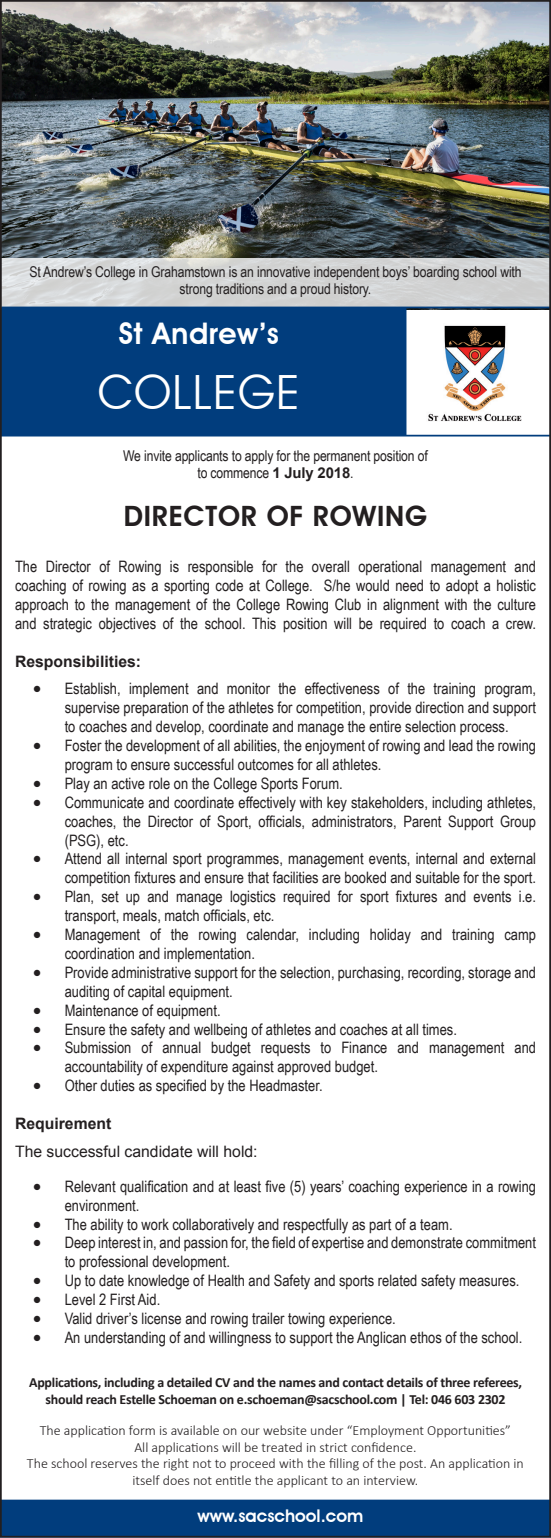
<style>
.page{position:relative;width:551px;height:1538px;background:#fff}
.page>*{position:absolute;margin:0;border:0;box-sizing:border-box;transform-origin:0 0}
.t1{font:47.25px "Avant Garde IT Cby BT";letter-spacing:.02em;color:#fff}
.t2{font:600 29.75px "Avant Garde IT Cby BT";letter-spacing:.02em;color:#fff}
.t3{font:600 28px "Avant Garde IT Cby BT";letter-spacing:.03em;color:#231f20}
.t4{font:600 17.5px "Avant Garde IT Cby BT";color:#fff}
.t5{font:15.75px/18.9px "Arial Narrow";color:#231f20}
.t6{font:15.75px "Arial";color:#231f20}
.t7{font:700 15.75px "Arial";color:#231f20}
.t8{font:14.88px/17.5px "Arial Narrow";letter-spacing:-.01em;color:#231f20;text-align:center}
.t9{font:300 14px/16.8px "Calibri";color:#231f20;text-align:center}
.t10{font:700 14px/16.8px "Calibri";letter-spacing:-.02em;color:#231f20;text-align:center}
.s1{font-family:"Arial";font-weight:700}
</style>
<div class="page">
<div style="left:1px;top:1500px;width:549px;height:37px;background:#013d7d"></div>
<div style="left:0;top:1499px;width:551px;height:38px;border:2px solid #013d7d"></div>
<img style="left:3px;top:3px;width:545px;height:306px">
<svg style="left:3px;top:258px;width:545px;height:49px;background:#d2d4d5"></svg>
<img style="left:428px;top:325px;width:94px;height:97px">
<div style="left:3px;top:308px;width:403px;height:127px;background:#013d7d"></div>
<svg style="left:118px;top:322px;width:26px;height:24px"></svg>
<div style="left:150px;top:322px;width:129px;height:24px;background:#013d7d"></div>
<div style="left:98px;top:374px;width:200px;height:37px;background:#013d7d"></div>
<hr style="left:0;top:435px;width:551px;height:1px;background:#013d7d">
<hr style="left:1px;top:307px;width:550px;height:1px;background:#013d7d">
<p class="t8" style="left:29px;top:262px;width:493px">St Andrew’s College in Grahamstown is an innovative independent boys’ boarding school with strong traditions and a proud history.</p>
<p class="t2" style="left:119px;top:316px;width:162px">St Andrew’s</p>
<p class="t1" style="left:98px;top:364px;width:203px">COLLEGE</p>
<p class="t8" style="left:123px;top:446px;width:306px">We invite applicants to apply for the permanent position of</p>
<p class="t8" style="left:197px;top:464px;width:157px">to commence <span class="s1">1 July 2018</span>.</p>
<p class="t3" style="left:124px;top:499px;width:305px">DIRECTOR OF ROWING</p>
<p class="t5" style="left:15px;top:557px;width:522px;text-align:justify">The Director of Rowing is responsible for the overall operational management and coaching of rowing as a sporting code at College. S/he would need to adopt a holistic approach to the management of the College Rowing Club in alignment with the culture and strategic objectives of the school. This position will be required to coach a crew.</p>
<p class="t7" style="left:15px;top:651px;width:128px">Responsibilities:</p>
<p class="t5" style="left:65px;top:679px;width:473px;text-align:justify;text-indent:-32px">• Establish, implement and monitor the effectiveness of the training program, supervise preparation of the athletes for competition, provide direction and support to coaches and develop, coordinate and manage the entire selection process.</p>
<p class="t5" style="left:65px;top:735px;width:473px;text-indent:-32px">• Foster the development of all abilities, the enjoyment of rowing and lead the rowing program to ensure successful outcomes for all athletes.</p>
<p class="t5" style="left:33px;top:773px;width:311px">• Play an active role on the College Sports Forum.</p>
<p class="t5" style="left:65px;top:792px;width:473px;text-align:justify;text-indent:-32px">• Communicate and coordinate effectively with key stakeholders, including athletes, coaches, the Director of Sport, officials, administrators, Parent Support Group (PSG), etc.</p>
<p class="t5" style="left:33px;top:849px;width:504px;text-align:right">• Attend all internal sport programmes, management events, internal and external competition fixtures and ensure that facilities are booked and suitable for the sport.</p>
<p class="t5" style="left:65px;top:887px;width:473px;text-indent:-32px">• Plan, set up and manage logistics required for sport fixtures and events i.e. transport, meals, match officials, etc.</p>
<p class="t5" style="left:65px;top:924px;width:473px;text-indent:-32px">• Management of the rowing calendar, including holiday and training camp coordination and implementation.</p>
<p class="t5" style="left:65px;top:962px;width:473px;text-indent:-32px">• Provide administrative support for the selection, purchasing, recording, storage and auditing of capital equipment.</p>
<p class="t5" style="left:33px;top:1000px;width:189px">• Maintenance of equipment.</p>
<p class="t5" style="left:33px;top:1019px;width:425px">• Ensure the safety and wellbeing of athletes and coaches at all times.</p>
<p class="t5" style="left:65px;top:1038px;width:473px;text-indent:-32px">• Submission of annual budget requests to Finance and management and accountability of expenditure against approved budget.</p>
<p class="t5" style="left:33px;top:1076px;width:291px">• Other duties as specified by the Headmaster.</p>
<p class="t7" style="left:15px;top:1113px;width:98px">Requirement</p>
<p class="t6" style="left:15px;top:1141px;width:244px">The successful candidate will hold:</p>
<p class="t5" style="left:65px;top:1176px;width:473px;text-indent:-32px">• Relevant qualification and at least five (5) years’ coaching experience in a rowing environment.</p>
<p class="t5" style="left:33px;top:1214px;width:421px">• The ability to work collaboratively and respectfully as part of a team.</p>
<p class="t5" style="left:65px;top:1233px;width:473px;text-indent:-32px">• Deep interest in, and passion for, the field of expertise and demonstrate commitment to professional development.</p>
<p class="t5" style="left:33px;top:1271px;width:487px">• Up to date knowledge of Health and Safety and sports related safety measures.</p>
<p class="t5" style="left:33px;top:1289px;width:128px">• Level 2 First Aid.</p>
<p class="t5" style="left:33px;top:1308px;width:364px">• Valid driver’s license and rowing trailer towing experience.</p>
<p class="t5" style="left:33px;top:1327px;width:490px">• An understanding of and willingness to support the Anglican ethos of the school.</p>
<p class="t10" style="left:29px;top:1374px;width:494px">Applications, including a detailed CV and the names and contact details of three referees, should reach Estelle Schoeman on e.schoeman@sacschool.com | Tel: 046 603 2302</p>
<p class="t9" style="left:40px;top:1421px;width:472px">The application form is available on our website under “Employment Opportunities”</p>
<p class="t9" style="left:134px;top:1438px;width:283px">All applications will be treated in strict confidence.</p>
<p class="t9" style="left:27px;top:1455px;width:498px">The school reserves the right not to proceed with the filling of the post. An application in itself does not entitle the applicant to an interview.</p>
<p class="t4" style="left:197px;top:1505px;width:167px">www.sacschool.com</p>
</div>
